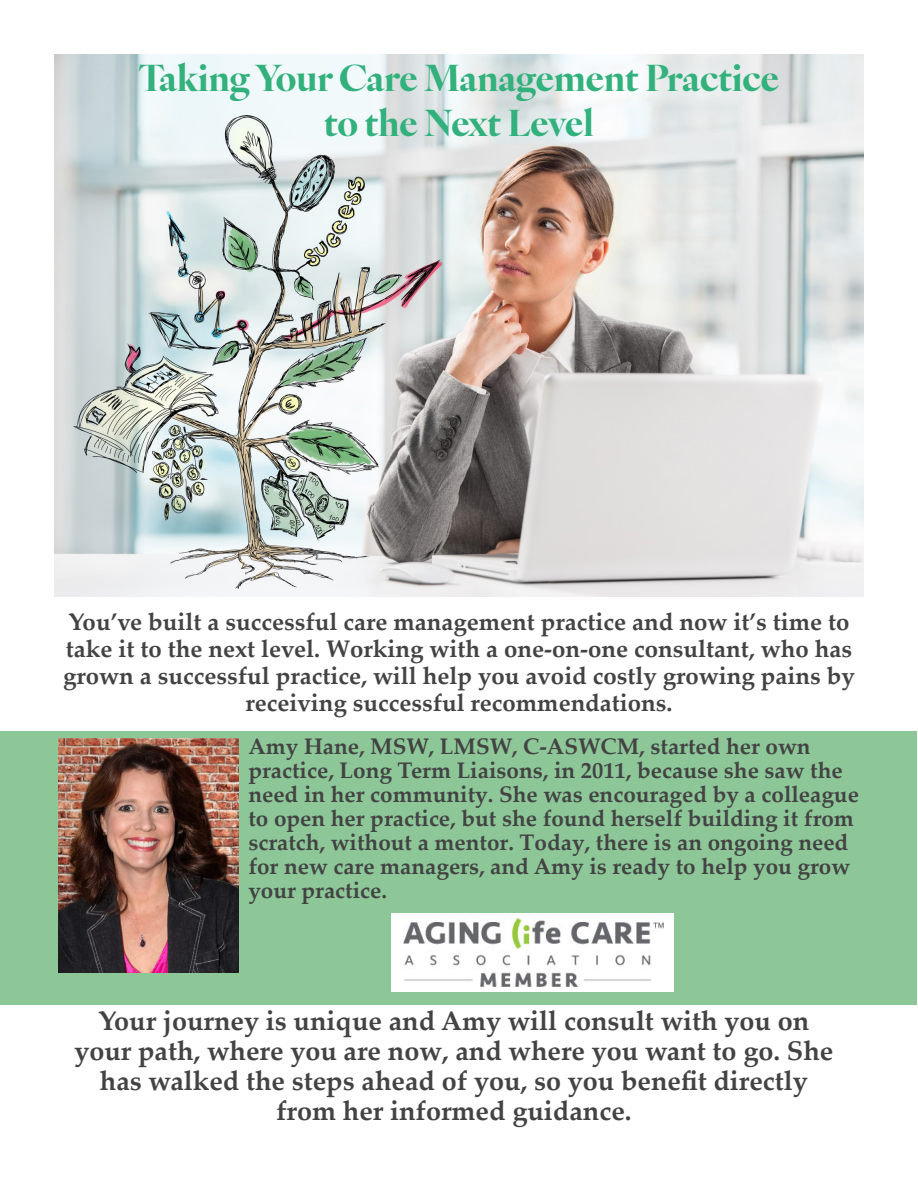
<style>
.page{position:relative;width:918px;height:1188px;background:#fff}
.page>*{position:absolute;margin:0;border:0;box-sizing:border-box;transform-origin:0 0}
.t1{font:700 36px/45px "Ivy Ora Display";color:#32b17c;text-align:center}
.t2{font:700 27px/30px "Palatino Linotype";color:#434343;text-align:center}
.t3{font:700 24px/27px "Palatino Linotype";color:#434343;text-align:center}
.t4{font:700 22.5px/24px "Palatino Linotype";color:#434343}
</style>
<div class="page">
<div style="left:1px;top:731px;width:916px;height:273px;background:#8dc798"></div>
<img style="left:58px;top:738px;width:180px;height:234px">
<img style="left:54px;top:54px;width:810px;height:543px">
<div style="left:392px;top:913px;width:282px;height:79px;background:#fff"></div>
<img style="left:403px;top:918px;width:261px;height:69px">
<p class="t1" style="left:139px;top:53px;width:642px">Taking Your Care Management Practice to the Next Level</p>
<p class="t3" style="left:63px;top:607px;width:793px">You’ve built a successful care management practice and now it’s time to take it to the next level. Working with a one-on-one consultant, who has grown a successful practice, will help you avoid costly growing pains by receiving successful recommendations.</p>
<p class="t4" style="left:248px;top:734px;width:612px">Amy Hane, MSW, LMSW, C-ASWCM, started her own practice, Long Term Liaisons, in 2011, because she saw the need in her community. She was encouraged by a colleague to open her practice, but she found herself building it from scratch, without a mentor. Today, there is an ongoing need for new care managers, and Amy is ready to help you grow your practice.</p>
<p class="t2" style="left:74px;top:1005px;width:761px">Your journey is unique and Amy will consult with you on your path, where you are now, and where you want to go. She has walked the steps ahead of you, so you benefit directly from her informed guidance.</p>
</div>
